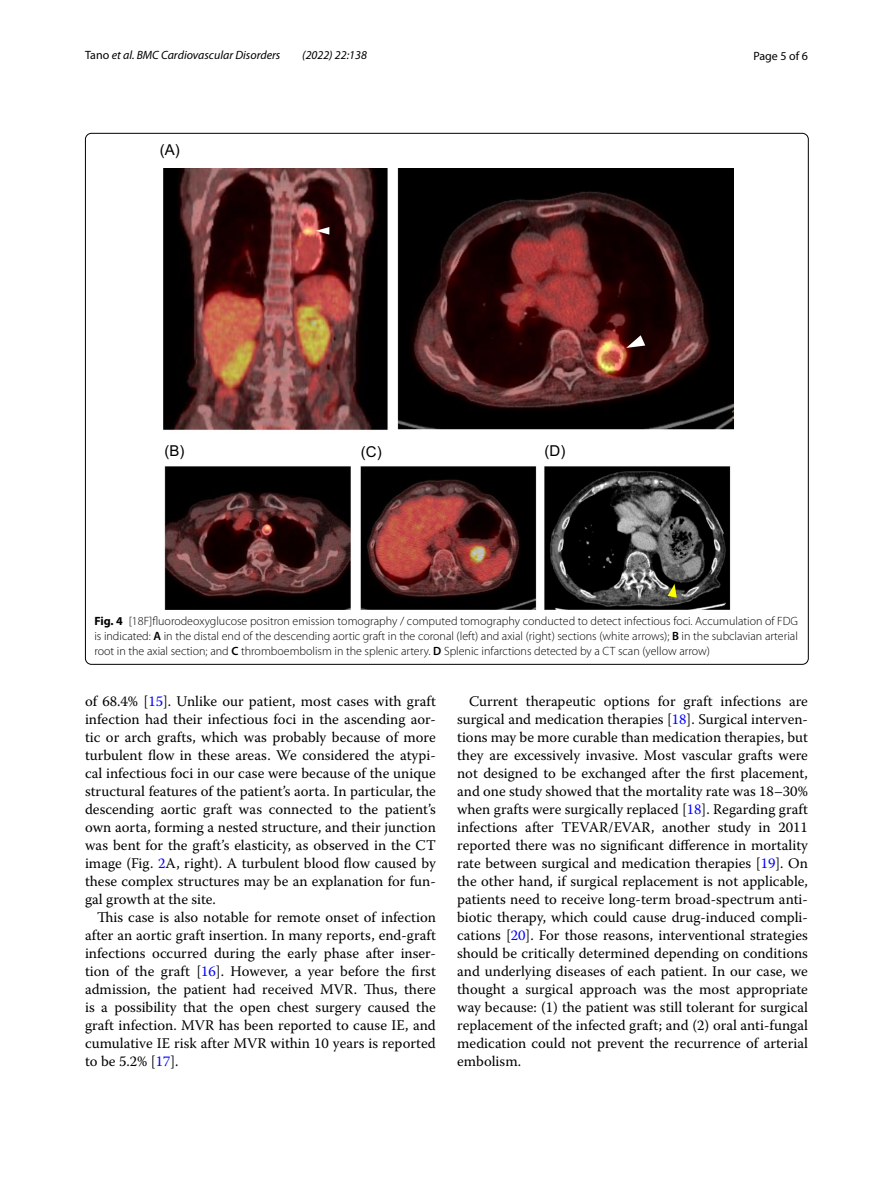
<style>
.page{position:relative;width:893px;height:1187px;background:#fff}
.page>*{position:absolute;margin:0;border:0;box-sizing:border-box;transform-origin:0 0}
.t1{font:15px "Arial MT4";color:#000}
.t2{font:14.7px/18px "Warnock Pro";color:#000;text-align:justify}
.t3{font:300 12px/15px "Myriad Pro";color:#000;text-align:justify}
.t4{font:italic 12px "Myriad Pro";color:#000}
.t5{font:12px "Myriad Pro";color:#000}
.s1{font-style:normal}
.s2{font-weight:700}
.s3{font-weight:600}
.s4{color:#00f}
</style>
<div class="page">
<img style="left:164px;top:168px;width:570px;height:441px">
<svg style="left:668px;top:584px;width:9px;height:13px"></svg>
<svg style="left:316px;top:227px;width:13px;height:7px"></svg>
<svg style="left:626px;top:335px;width:19px;height:13px"></svg>
<p class="t4" style="left:85px;top:48px;width:197px"><span class="s1">Tano</span> et al. BMC Cardiovascular Disorders</p>
<p class="t4" style="left:302px;top:48px;width:66px">(2022) 22:138</p>
<p class="t5" style="left:753px;top:48px;width:56px">Page 5 of 6</p>
<p class="t1" style="left:160px;top:140px;width:21px">(A)</p>
<p class="t1" style="left:164px;top:440px;width:21px">(B)</p>
<p class="t1" style="left:361px;top:441px;width:22px">(C)</p>
<p class="t1" style="left:545px;top:440px;width:22px">(D)</p>
<p class="t3" style="left:94px;top:613px;width:705px"><span class="s2">Fig. 4</span> [18F]fluorodeoxyglucose positron emission tomography / computed tomography conducted to detect infectious foci. Accumulation of FDG is indicated: <span class="s3">A</span> in the distal end of the descending aortic graft in the coronal (left) and axial (right) sections (white arrows); <span class="s3">B</span> in the subclavian arterial root in the axial section; and <span class="s3">C</span> thromboembolism in the splenic artery. <span class="s3">D</span> Splenic infarctions detected by a CT scan (yellow arrow)</p>
<p class="t2" style="left:85px;top:691px;width:352px">of 68.4% [<span class="s4">15</span>]. Unlike our patient, most cases with graft infection had their infectious foci in the ascending aor&shy;tic or arch grafts, which was probably because of more turbulent flow in these areas. We considered the atypi&shy;cal infectious foci in our case were because of the unique structural features of the patient’s aorta. In particular, the descending aortic graft was connected to the patient’s own aorta, forming a nested structure, and their junction was bent for the graft’s elasticity, as observed in the CT image (Fig. <span class="s4">2</span>A, right). A turbulent blood flow caused by these complex structures may be an explanation for fun&shy;gal growth at the site.</p>
<p class="t2" style="left:85px;top:907px;width:352px;text-indent:12px">This case is also notable for remote onset of infection after an aortic graft insertion. In many reports, end-graft infections occurred during the early phase after inser&shy;tion of the graft [<span class="s4">16</span>]. However, a year before the first admission, the patient had received MVR. Thus, there is a possibility that the open chest surgery caused the graft infection. MVR has been reported to cause IE, and cumulative IE risk after MVR within 10 years is reported to be 5.2% [<span class="s4">17</span>].</p>
<p class="t2" style="left:457px;top:691px;width:352px;text-indent:12px">Current therapeutic options for graft infections are surgical and medication therapies [<span class="s4">18</span>]. Surgical interven&shy;tions may be more curable than medication therapies, but they are excessively invasive. Most vascular grafts were not designed to be exchanged after the first placement, and one study showed that the mortality rate was 18–30% when grafts were surgically replaced [<span class="s4">18</span>]. Regarding graft infections after TEVAR/EVAR, another study in 2011 reported there was no significant difference in mortality rate between surgical and medication therapies [<span class="s4">19</span>]. On the other hand, if surgical replacement is not applicable, patients need to receive long-term broad-spectrum anti&shy;biotic therapy, which could cause drug-induced compli&shy;cations [<span class="s4">20</span>]. For those reasons, interventional strategies should be critically determined depending on conditions and underlying diseases of each patient. In our case, we thought a surgical approach was the most appropriate way because: (1) the patient was still tolerant for surgical replacement of the infected graft; and (2) oral anti-fungal medication could not prevent the recurrence of arterial embolism.</p>
</div>
